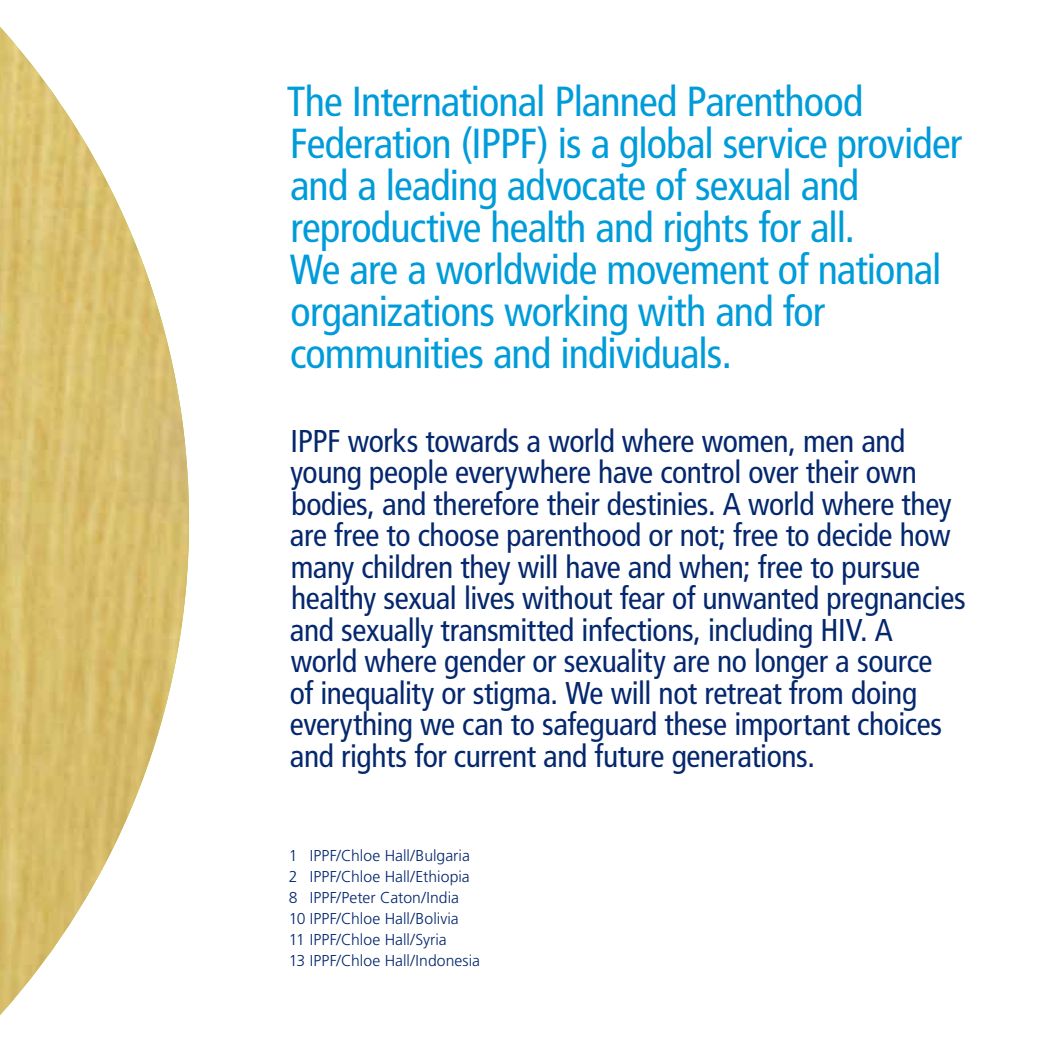
<style>
.page{position:relative;width:1042px;height:1042px;background:#fff}
.page>*{position:absolute;margin:0;border:0;box-sizing:border-box;transform-origin:0 0}
.t1{font:condensed 42px/42px "Frutiger LT Std";letter-spacing:-.02em;color:#009cda}
.t2{font:condensed 31.5px/31.5px "Frutiger LT Std";letter-spacing:-.015em;color:#04276e}
.t3{font:300 15.75px/21px "Frutiger LT Std";letter-spacing:.005em;color:#04276e}
</style>
<div class="page">
<img style="left:0;top:27px;width:189px;height:988px">
<p class="t1" style="left:287px;top:80px;width:677px">The International Planned Parenthood Federation (IPPF) is a global service provider and a leading advocate of sexual and reproductive health and rights for all.<br>We are a worldwide movement of national organizations working with and for communities and individuals.</p>
<p class="t2" style="left:290px;top:425px;width:677px">IPPF works towards a world where women, men and young people everywhere have control over their own bodies, and therefore their destinies. A world where they are free to choose parenthood or not; free to decide how many children they will have and when; free to pursue healthy sexual lives without fear of unwanted pregnancies and sexually transmitted infections, including HIV. A world where gender or sexuality are no longer a source<br>of inequality or stigma. We will not retreat from doing everything we can to safeguard these important choices and rights for current and future generations.</p>
<p class="t3" style="left:289px;top:845px;width:193px">1 IPPF/Chloe Hall/Bulgaria<br>2 IPPF/Chloe Hall/Ethiopia<br>8 IPPF/Peter Caton/India<br>10 IPPF/Chloe Hall/Bolivia<br>11 IPPF/Chloe Hall/Syria<br>13 IPPF/Chloe Hall/Indonesia</p>
</div>
